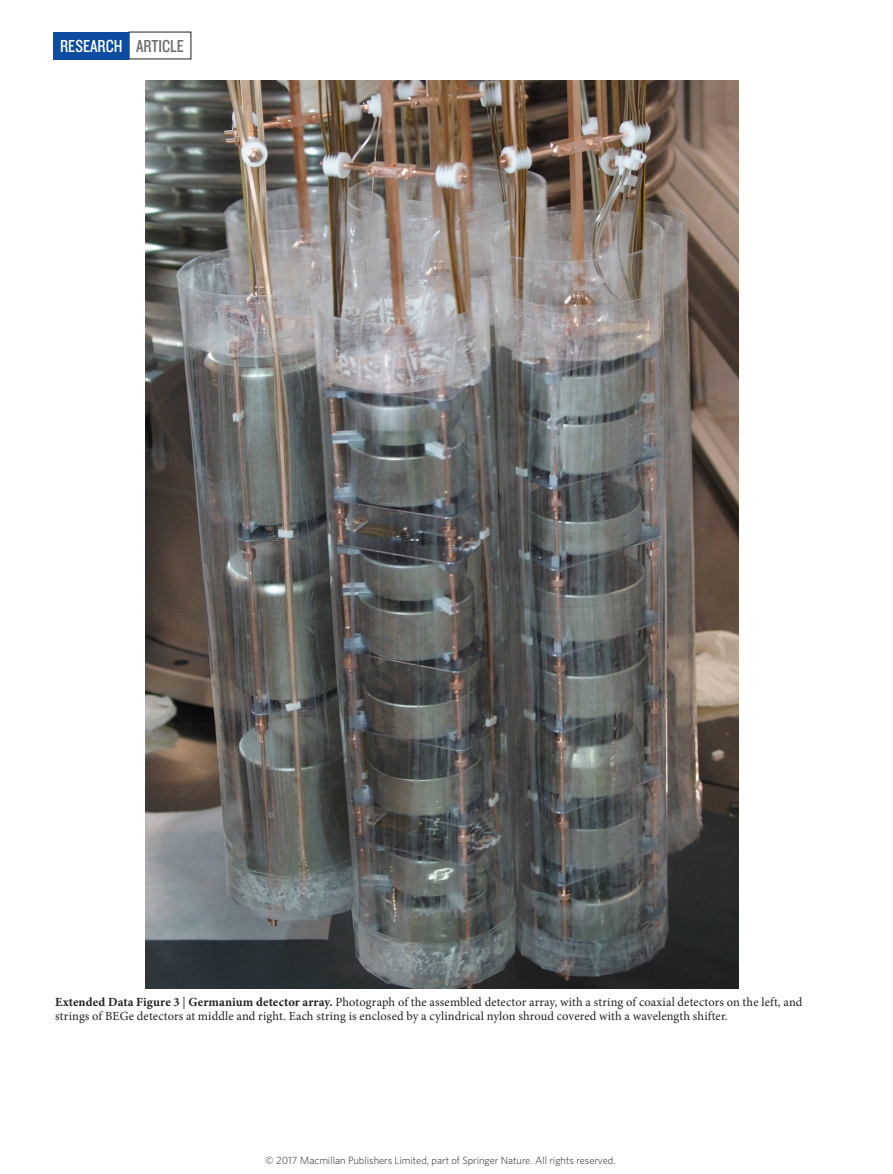
<style>
.page{position:relative;width:893px;height:1174px;background:#fff}
.page>*{position:absolute;margin:0;border:0;box-sizing:border-box;transform-origin:0 0}
.t1{font:18px "Knockout 29 Junior Ltweight";color:#fff}
.t2{font:12.45px/14.2px "Minion Pro";letter-spacing:.01em;color:#231f20}
.t3{font:300 10.5px "Whitney";color:#231f20}
.s1{color:#6c6d70}
.s2{font-weight:700}
</style>
<div class="page">
<div style="left:53px;top:32px;width:76px;height:27px;background:#0d4da1"></div>
<img style="left:146px;top:81px;width:593px;height:907px">
<h1 class="t1" style="left:60px;top:34px;width:125px">RESEARCH <span class="s1">ARTICLE</span></h1>
<p class="t2" style="left:55px;top:995px;width:749px"><span class="s2">Extended Data Figure 3</span> | <span class="s2">Germanium detector array.</span> Photograph of the assembled detector array, with a string of coaxial detectors on the left, and strings of BEGe detectors at middle and right. Each string is enclosed by a cylindrical nylon shroud covered with a wavelength shifter.</p>
<p class="t3" style="left:265px;top:1153px;width:352px">© 2017 Macmillan Publishers Limited, part of Springer Nature. All rights reserved.</p>
</div>
